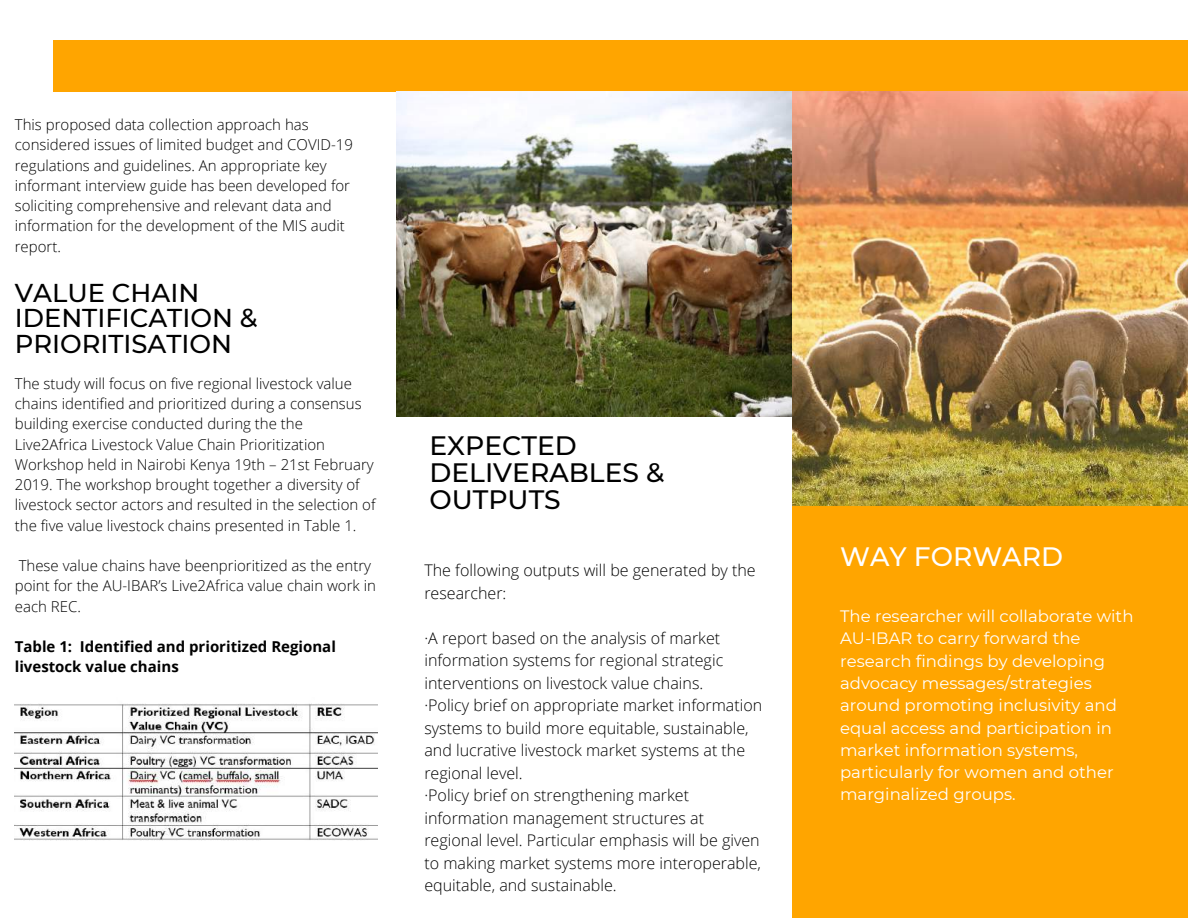
<style>
.page{position:relative;width:1188px;height:918px;background:#fff}
.page>*{position:absolute;margin:0;border:0;box-sizing:border-box;transform-origin:0 0}
.t1{font:500 26.55px/27px "Montserrat";color:#000}
.t2{font:500 26.55px "Montserrat";color:#fff}
.t3{font:500 25.8px/25.8px "Montserrat";color:#000}
.t4{font:16.5px/22.4px "Montserrat";color:#fff}
.t5{font:300 16.05px/22.5px "Open Sans";color:#000}
.t6{font:300 15px/20.2px "Open Sans";color:#000}
.t7{font:700 15px/20.2px "Open Sans";color:#000}
</style>
<div class="page">
<div style="left:792px;top:506px;width:396px;height:412px;background:#ffa500"></div>
<div style="left:53px;top:40px;width:1135px;height:52px;background:#ffa500"></div>
<img style="left:792px;top:92px;width:396px;height:414px">
<img style="left:396px;top:92px;width:396px;height:325px">
<img style="left:15px;top:703px;width:362px;height:137px">
<p class="t6" style="left:15px;top:114px;width:340px">This proposed data collection approach has considered issues of limited budget and COVID-19 regulations and guidelines. An appropriate key informant interview guide has been developed for soliciting comprehensive and relevant data and information for the development of the MIS audit report.</p>
<h2 class="t3" style="left:15px;top:279px;width:244px">VALUE CHAIN<br>IDENTIFICATION &amp;<br>PRIORITISATION</h2>
<p class="t6" style="left:15px;top:373px;width:362px">The study will focus on five regional livestock value chains identified and prioritized during a consensus building exercise conducted during the the Live2Africa Livestock Value Chain Prioritization Workshop held in Nairobi Kenya 19th – 21st February 2019. The workshop brought together a diversity of livestock sector actors and resulted in the selection of the five value livestock chains presented in Table 1.</p>
<p class="t6" style="left:15px;top:555px;width:363px">These value chains have beenprioritized as the entry point for the AU-IBAR’s Live2Africa value chain work in each REC.</p>
<p class="t7" style="left:15px;top:636px;width:323px">Table 1: Identified and prioritized Regional livestock value chains</p>
<h1 class="t1" style="left:430px;top:432px;width:236px">EXPECTED<br>DELIVERABLES &amp;<br>OUTPUTS</h1>
<p class="t5" style="left:424px;top:559px;width:333px">The following outputs will be generated by the researcher:</p>
<p class="t5" style="left:424px;top:627px;width:339px">·A report based on the analysis of market information systems for regional strategic interventions on livestock value chains.<br>·Policy brief on appropriate market information systems to build more equitable, sustainable, and lucrative livestock market systems at the regional level.<br>·Policy brief on strengthening market information management structures at regional level. Particular emphasis will be given to making market systems more interoperable, equitable, and sustainable.</p>
<h1 class="t2" style="left:840px;top:541px;width:224px">WAY FORWARD</h1>
<p class="t4" style="left:840px;top:605px;width:295px">The researcher will collaborate with<br>AU-IBAR to carry forward the research findings by developing advocacy messages/strategies around promoting inclusivity and equal access and participation in market information systems, particularly for women and other marginalized groups.</p>
</div>
